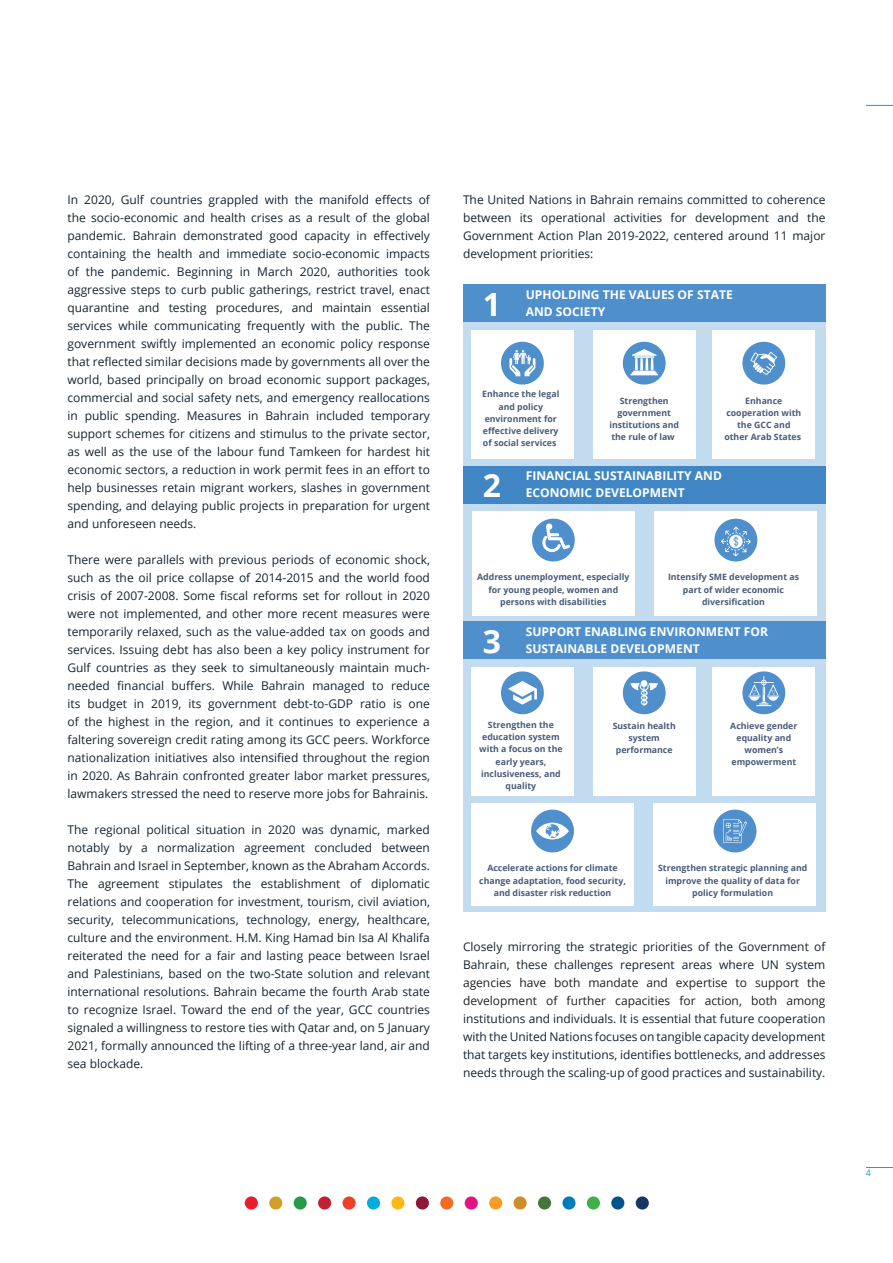
<style>
.page{position:relative;width:893px;height:1263px;background:#fff}
.page>*{position:absolute;margin:0;border:0;box-sizing:border-box;transform-origin:0 0}
.t1{font:700 31.95px "Open Sans";color:#fff}
.t2{font:700 12.15px/16.8px "Open Sans";color:#fff}
.t3{font:12px/18px "Open Sans";color:#16242e;text-align:justify}
.t4{font:12px/18px "Open Sans";color:#231f20}
.t5{font:9px "Open Sans";color:#159dd9}
.t6{font:700 8.7px/12.1px "Open Sans";color:#495b79;text-align:center}
</style>
<div class="page">
<svg style="left:866px;top:105px;width:27px;height:1px"></svg>
<svg style="left:866px;top:1167px;width:27px;height:1px"></svg>
<div style="left:636px;top:1196px;width:13px;height:13px;background:#183567;border-radius:50%"></div>
<div style="left:587px;top:1196px;width:13px;height:13px;background:#3eaf49;border-radius:50%"></div>
<div style="left:538px;top:1196px;width:13px;height:13px;background:#46763b;border-radius:50%"></div>
<div style="left:489px;top:1196px;width:13px;height:13px;background:#f89c24;border-radius:50%"></div>
<div style="left:440px;top:1196px;width:13px;height:13px;background:#f36c24;border-radius:50%"></div>
<div style="left:391px;top:1196px;width:13px;height:13px;background:#fcb615;border-radius:50%"></div>
<div style="left:343px;top:1196px;width:13px;height:13px;background:#ef3e2a;border-radius:50%"></div>
<div style="left:611px;top:1196px;width:13px;height:13px;background:#01558a;border-radius:50%"></div>
<div style="left:562px;top:1196px;width:13px;height:13px;background:#007cbb;border-radius:50%"></div>
<div style="left:514px;top:1196px;width:13px;height:13px;background:#cf8d29;border-radius:50%"></div>
<div style="left:465px;top:1196px;width:13px;height:13px;background:#e11584;border-radius:50%"></div>
<div style="left:416px;top:1196px;width:13px;height:13px;background:#8e1737;border-radius:50%"></div>
<div style="left:367px;top:1196px;width:13px;height:13px;background:#00add9;border-radius:50%"></div>
<div style="left:318px;top:1196px;width:13px;height:13px;background:#c21f32;border-radius:50%"></div>
<div style="left:269px;top:1196px;width:13px;height:13px;background:#d19f28;border-radius:50%"></div>
<div style="left:294px;top:1196px;width:13px;height:13px;background:#269b47;border-radius:50%"></div>
<div style="left:245px;top:1196px;width:13px;height:13px;background:#eb1c2c;border-radius:50%"></div>
<div style="left:463px;top:285px;width:362px;height:181px;background:#c3dbee"></div>
<div style="left:463px;top:285px;width:362px;height:37px;background:#4f8fcc"></div>
<div style="left:471px;top:331px;width:103px;height:128px;background:#fff"></div>
<div style="left:593px;top:331px;width:103px;height:128px;background:#fff"></div>
<div style="left:712px;top:331px;width:103px;height:128px;background:#fff"></div>
<svg style="left:501px;top:342px;width:43px;height:43px"></svg>
<svg style="left:623px;top:342px;width:43px;height:43px"></svg>
<svg style="left:742px;top:342px;width:43px;height:43px"></svg>
<div style="left:463px;top:466px;width:362px;height:170px;background:#c3dbee"></div>
<div style="left:463px;top:466px;width:362px;height:37px;background:#4086c4"></div>
<div style="left:472px;top:511px;width:163px;height:104px;background:#fff"></div>
<div style="left:654px;top:511px;width:163px;height:104px;background:#fff"></div>
<svg style="left:532px;top:519px;width:43px;height:42px"></svg>
<svg style="left:714px;top:519px;width:43px;height:42px"></svg>
<div style="left:463px;top:798px;width:362px;height:114px;background:#c3dbee"></div>
<div style="left:471px;top:802px;width:163px;height:104px;background:#fff"></div>
<div style="left:653px;top:802px;width:163px;height:104px;background:#fff"></div>
<svg style="left:531px;top:810px;width:43px;height:42px"></svg>
<svg style="left:714px;top:810px;width:42px;height:42px"></svg>
<div style="left:463px;top:621px;width:362px;height:182px;background:#c3dbee"></div>
<div style="left:463px;top:621px;width:362px;height:38px;background:#4f8fcc"></div>
<div style="left:471px;top:667px;width:103px;height:128px;background:#fff"></div>
<div style="left:593px;top:667px;width:103px;height:128px;background:#fff"></div>
<div style="left:712px;top:667px;width:103px;height:128px;background:#fff"></div>
<svg style="left:501px;top:671px;width:43px;height:43px"></svg>
<svg style="left:623px;top:671px;width:43px;height:43px"></svg>
<svg style="left:742px;top:671px;width:43px;height:43px"></svg>
<p class="t3" style="left:68px;top:190px;width:364px">In 2020, Gulf countries grappled with the manifold effects of the socio-economic and health crises as a result of the global pandemic. Bahrain demonstrated good capacity in effectively containing the health and immediate socio-economic impacts of the pandemic. Beginning in March 2020, authorities took aggressive steps to curb public gatherings, restrict travel, enact quarantine and testing procedures, and maintain essential services while communicating frequently with the public. The government swiftly implemented an economic policy response that reflected similar decisions made by governments all over the world, based principally on broad economic support packages, commercial and social safety nets, and emergency reallocations in public spending. Measures in Bahrain included temporary support schemes for citizens and stimulus to the private sector, as well as the use of the labour fund Tamkeen for hardest hit economic sectors, a reduction in work permit fees in an effort to help businesses retain migrant workers, slashes in government spending, and delaying public projects in preparation for urgent and unforeseen needs.</p>
<p class="t3" style="left:68px;top:550px;width:364px">There were parallels with previous periods of economic shock, such as the oil price collapse of 2014-2015 and the world food crisis of 2007-2008. Some fiscal reforms set for rollout in 2020 were not implemented, and other more recent measures were temporarily relaxed, such as the value-added tax on goods and services. Issuing debt has also been a key policy instrument for Gulf countries as they seek to simultaneously maintain much&shy;needed financial buffers. While Bahrain managed to reduce its budget in 2019, its government debt-to-GDP ratio is one of the highest in the region, and it continues to experience a faltering sovereign credit rating among its GCC peers. Workforce nationalization initiatives also intensified throughout the region in 2020. As Bahrain confronted greater labor market pressures, lawmakers stressed the need to reserve more jobs for Bahrainis.</p>
<p class="t3" style="left:68px;top:820px;width:364px">The regional political situation in 2020 was dynamic, marked notably by a normalization agreement concluded between Bahrain and Israel in September, known as the Abraham Accords.<br>The agreement stipulates the establishment of diplomatic relations and cooperation for investment, tourism, civil aviation, security, telecommunications, technology, energy, healthcare, culture and the environment. H.M. King Hamad bin Isa Al Khalifa reiterated the need for a fair and lasting peace between Israel and Palestinians, based on the two-State solution and relevant international resolutions. Bahrain became the fourth Arab state to recognize Israel. Toward the end of the year, GCC countries signaled a willingness to restore ties with Qatar and, on 5 January 2021, formally announced the lifting of a three-year land, air and sea blockade.</p>
<p class="t3" style="left:463px;top:190px;width:364px">The United Nations in Bahrain remains committed to coherence between its operational activities for development and the Government Action Plan 2019-2022, centered around 11 major development priorities:</p>
<h1 class="t1" style="left:483px;top:282px;width:20px">1</h1>
<p class="t2" style="left:526px;top:286px;width:209px">UPHOLDING THE VALUES OF STATE<br>AND SOCIETY</p>
<p class="t6" style="left:482px;top:388px;width:79px">Enhance the legal and policy environment for effective delivery of social services</p>
<p class="t6" style="left:609px;top:394px;width:71px">Strengthen government institutions and the rule of law</p>
<p class="t6" style="left:724px;top:394px;width:78px">Enhance cooperation with the GCC and other Arab States</p>
<p class="t2" style="left:526px;top:467px;width:198px">FINANCIAL SUSTAINABILITY AND<br>ECONOMIC DEVELOPMENT</p>
<h1 class="t1" style="left:483px;top:463px;width:20px">2</h1>
<p class="t6" style="left:477px;top:571px;width:154px">Address unemployment, especially for young people, women and persons with disabilities</p>
<p class="t6" style="left:668px;top:571px;width:133px">Intensify SME development as part of wider economic diversification</p>
<h1 class="t1" style="left:483px;top:619px;width:20px">3</h1>
<p class="t2" style="left:526px;top:623px;width:244px">SUPPORT ENABLING ENVIRONMENT FOR<br>SUSTAINABLE DEVELOPMENT</p>
<p class="t6" style="left:479px;top:719px;width:85px">Strengthen the education system with a focus on the early years, inclusiveness, and quality</p>
<p class="t6" style="left:613px;top:719px;width:65px">Sustain health system performance</p>
<p class="t6" style="left:730px;top:719px;width:69px">Achieve gender equality and women’s empowerment</p>
<p class="t6" style="left:479px;top:862px;width:148px">Accelerate actions for climate change adaptation, food security, and disaster risk reduction</p>
<p class="t6" style="left:658px;top:862px;width:151px">Strengthen strategic planning and improve the quality of data for policy formulation</p>
<p class="t3" style="left:463px;top:937px;width:364px">Closely mirroring the strategic priorities of the Government of<br>Bahrain, these challenges represent areas where UN system</p>
<p class="t4" style="left:463px;top:973px;width:364px">agencies have both mandate and expertise to support the development of further capacities for action, both among</p>
<p class="t3" style="left:463px;top:1009px;width:364px">institutions and individuals. It is essential that future cooperation with the United Nations focuses on tangible capacity development that targets key institutions, identifies bottlenecks, and addresses needs through the scaling-up of good practices and sustainability.</p>
<p class="t5" style="left:866px;top:1167px;width:7px">4</p>
</div>
